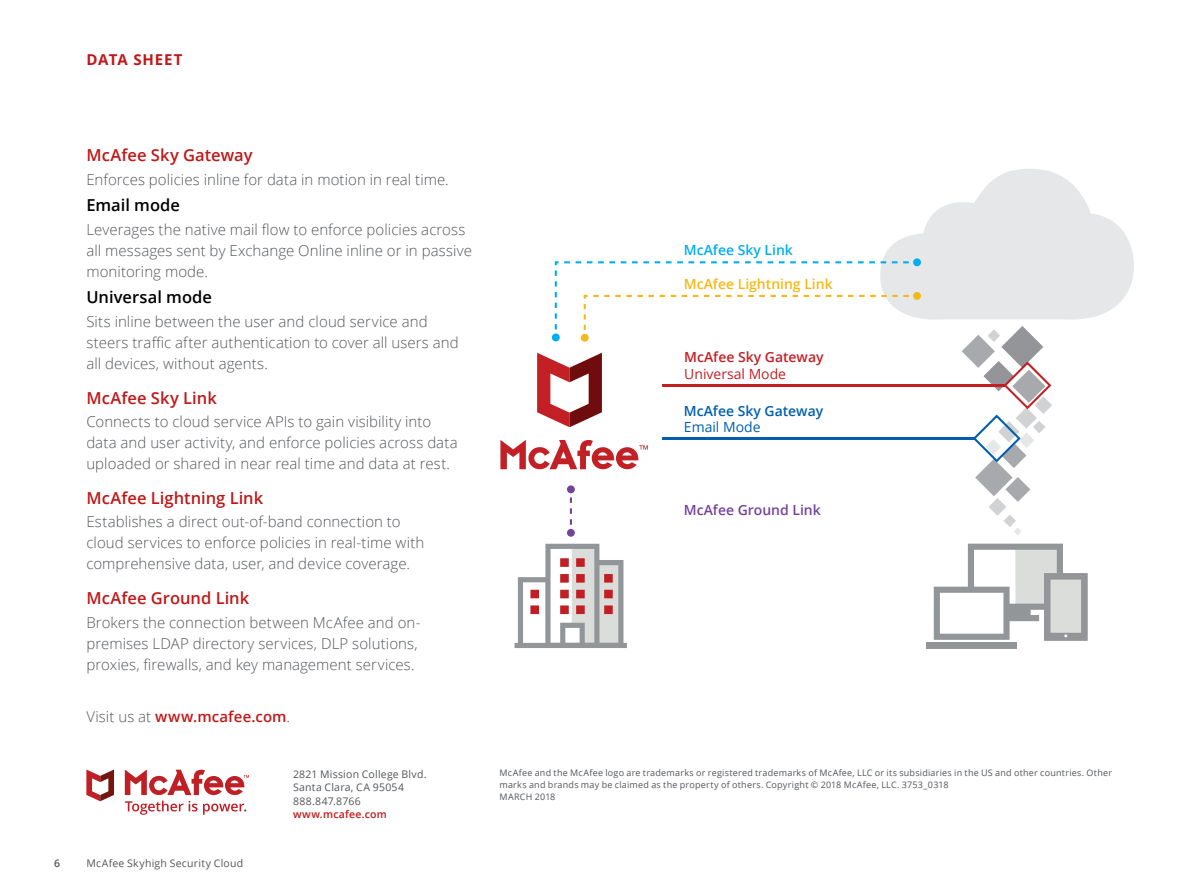
<style>
.page{position:relative;width:1188px;height:891px;background:#fff}
.page>*{position:absolute;margin:0;border:0;box-sizing:border-box;transform-origin:0 0}
.t1{font:600 16.5px "Open Sans";letter-spacing:.005em;color:#c01818}
.t2{font:600 16.5px "Open Sans";color:#000}
.t3{font:300 15px/21px "Open Sans";letter-spacing:.005em;color:#53565a}
.t4{font:600 15px "Open Sans";letter-spacing:.01em;color:#c01818}
.t5{font:700 15px "Open Sans";letter-spacing:.055em;color:#c01818}
.t6{font:600 13.95px "Open Sans";color:#f4b918}
.t7{font:600 13.95px "Open Sans";color:#015fae}
.t8{font:600 13.95px "Open Sans";color:#c32025}
.t9{font:600 13.95px "Open Sans";color:#73439a}
.t10{font:13.95px "Open Sans";color:#c32025}
.t11{font:600 13.95px "Open Sans";color:#00aeef}
.t12{font:13.95px "Open Sans";color:#015fae}
.t13{font:10.5px/13.5px "Open Sans";letter-spacing:.025em;color:#53565a}
.t14{font:600 10.5px "Open Sans";letter-spacing:.02em;color:#c01818}
.t15{font:600 10.5px "Open Sans";color:#53565a}
.t16{font:9px/12px "Open Sans";letter-spacing:.025em;color:#53565a}
.s1{font-weight:300;color:#53565a}
</style>
<div class="page">
<svg style="left:125px;top:770px;width:124px;height:25px"></svg>
<svg style="left:86px;top:770px;width:28px;height:31px"></svg>
<svg style="left:125px;top:801px;width:121px;height:14px"></svg>
<svg style="left:515px;top:544px;width:112px;height:104px"></svg>
<div style="left:926px;top:642px;width:91px;height:6px;background:#939698"></div>
<svg style="left:934px;top:544px;width:153px;height:97px"></svg>
<svg style="left:500px;top:169px;width:634px;height:366px"></svg>
<p class="t5" style="left:86px;top:49px;width:98px">DATA SHEET</p>
<p class="t1" style="left:86px;top:144px;width:168px">McAfee Sky Gateway</p>
<p class="t3" style="left:86px;top:168px;width:364px">Enforces policies inline for data in motion in real time.</p>
<p class="t2" style="left:86px;top:194px;width:95px">Email mode</p>
<p class="t3" style="left:86px;top:219px;width:387px">Leverages the native mail flow to enforce policies across all messages sent by Exchange Online inline or in passive monitoring mode.</p>
<p class="t2" style="left:86px;top:286px;width:127px">Universal mode</p>
<p class="t3" style="left:86px;top:311px;width:374px">Sits inline between the user and cloud service and steers traffic after authentication to cover all users and all devices, without agents.</p>
<p class="t1" style="left:86px;top:386px;width:132px">McAfee Sky Link</p>
<p class="t3" style="left:86px;top:411px;width:373px">Connects to cloud service APIs to gain visibility into data and user activity, and enforce policies across data uploaded or shared in near real time and data at rest.</p>
<p class="t1" style="left:86px;top:486px;width:178px">McAfee Lightning Link</p>
<p class="t3" style="left:86px;top:511px;width:339px">Establishes a direct out-of-band connection to cloud services to enforce policies in real-time with comprehensive data, user, and device coverage.</p>
<p class="t1" style="left:86px;top:587px;width:164px">McAfee Ground Link</p>
<p class="t3" style="left:86px;top:611px;width:336px">Brokers the connection between McAfee and on&shy;premises LDAP directory services, DLP solutions, proxies, firewalls, and key management services.</p>
<p class="t4" style="left:86px;top:707px;width:205px"><span class="s1">Visit us at</span> www.mcafee.com<span class="s1">.</span></p>
<p class="t15" style="left:54px;top:856px;width:7px">6</p>
<p class="t13" style="left:86px;top:856px;width:158px">McAfee Skyhigh Security Cloud</p>
<p class="t13" style="left:293px;top:767px;width:135px">2821 Mission College Blvd.<br>Santa Clara, CA 95054<br>888.847.8766</p>
<p class="t14" style="left:293px;top:807px;width:95px">www.mcafee.com</p>
<p class="t11" style="left:684px;top:240px;width:110px">McAfee Sky Link</p>
<p class="t6" style="left:684px;top:274px;width:150px">McAfee Lightning Link</p>
<p class="t8" style="left:684px;top:347px;width:141px">McAfee Sky Gateway</p>
<p class="t10" style="left:684px;top:364px;width:103px">Universal Mode</p>
<p class="t7" style="left:684px;top:401px;width:141px">McAfee Sky Gateway</p>
<p class="t12" style="left:684px;top:418px;width:78px">Email Mode</p>
<p class="t9" style="left:684px;top:500px;width:138px">McAfee Ground Link</p>
<p class="t16" style="left:500px;top:767px;width:614px">McAfee and the McAfee logo are trademarks or registered trademarks of McAfee, LLC or its subsidiaries in the US and other countries. Other marks and brands may be claimed as the property of others. Copyright © 2018 McAfee, LLC. 3753_0318<br>MARCH 2018</p>
</div>
